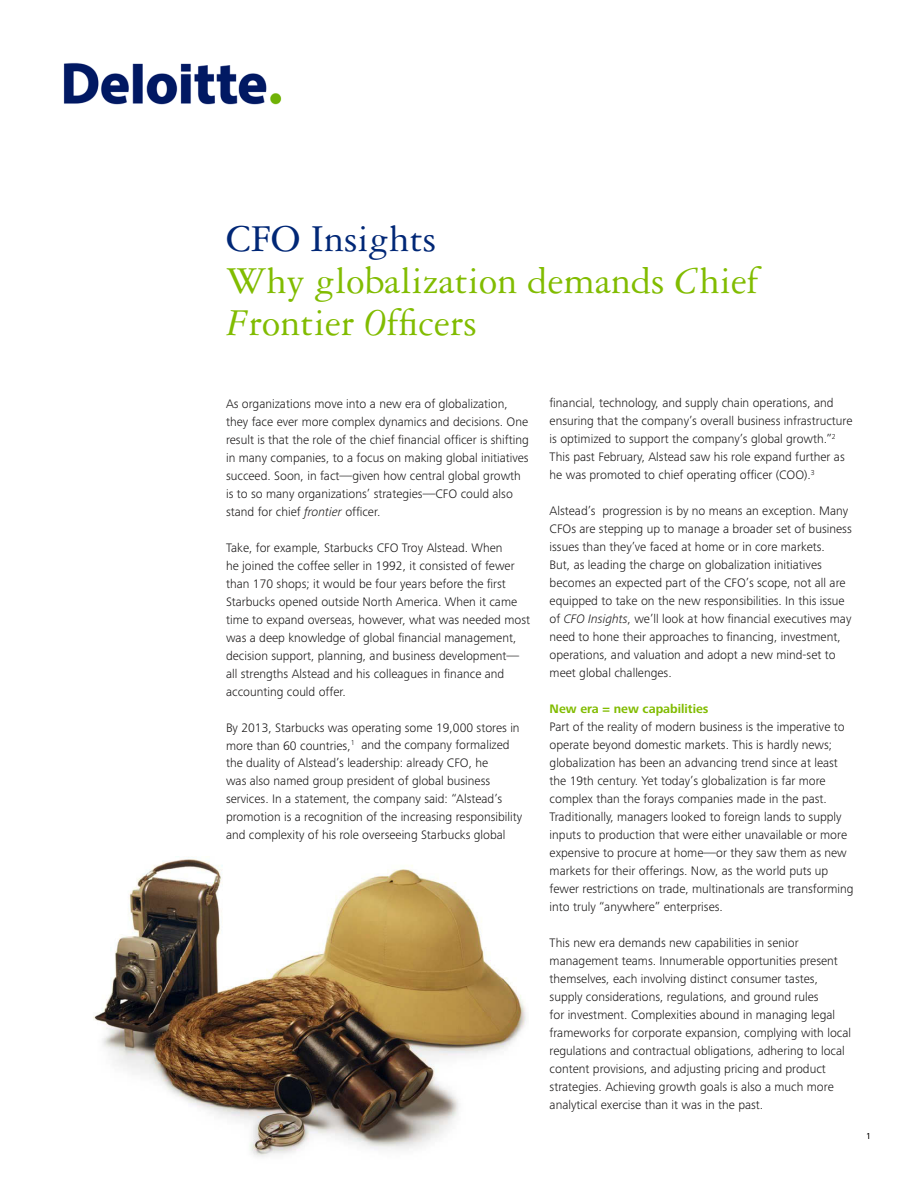
<style>
.page{position:relative;width:918px;height:1188px;background:#fff}
.page>*{position:absolute;margin:0;border:0;box-sizing:border-box;transform-origin:0 0}
.CI_head{font:40.5px/42px "Garamond 3 LT Std";color:#81bc00}
.t1{font:300 12.75px/18px "Frutiger Next Pro";color:#1a1818}
.t2{font:700 12.75px "Frutiger Next Pro";color:#81bc00}
.t3{font:300 9px "Frutiger Next Pro";color:#1a1818}
.s1{color:#002776}
.s2{font-style:italic}
</style>
<div class="page">
<img style="left:93px;top:856px;width:433px;height:301px">
<img style="left:63px;top:62px;width:219px;height:43px">
<p class="CI_head" style="left:226px;top:218px;width:534px"><span class="s1">CFO Insights<br></span>Why globalization demands <span class="s2">C</span>hief<br><span class="s2">F</span>rontier <span class="s2">O</span>fficers</p>
<p class="t1" style="left:226px;top:394px;width:304px">As organizations move into a new era of globalization, they face ever more complex dynamics and decisions. One result is that the role of the chief financial officer is shifting in many companies, to a focus on making global initiatives succeed. Soon, in fact—given how central global growth</p>
<p class="t1" style="left:226px;top:484px;width:288px">is to so many organizations’ strategies—CFO could also stand for chief <span class="s2">frontier</span> officer.</p>
<p class="t1" style="left:226px;top:538px;width:306px">Take, for example, Starbucks CFO Troy Alstead. When<br>he joined the coffee seller in 1992, it consisted of fewer than 170 shops; it would be four years before the first Starbucks opened outside North America. When it came time to expand overseas, however, what was needed most</p>
<p class="t1" style="left:226px;top:628px;width:295px">was a deep knowledge of global financial management, decision support, planning, and business development— all strengths Alstead and his colleagues in finance and accounting could offer.</p>
<p class="t1" style="left:226px;top:718px;width:298px">By 2013, Starbucks was operating some 19,000 stores in more than 60 countries,<sup>1</sup> and the company formalized the duality of Alstead’s leadership: already CFO, he<br>was also named group president of global business services. In a statement, the company said: “Alstead’s promotion is a recognition of the increasing responsibility and complexity of his role overseeing Starbucks global</p>
<p class="t1" style="left:550px;top:394px;width:304px">financial, technology, and supply chain operations, and ensuring that the company’s overall business infrastructure is optimized to support the company’s global growth.”<sup>2<br></sup>This past February, Alstead saw his role expand further as he was promoted to chief operating officer (COO).<sup>3</sup></p>
<p class="t1" style="left:550px;top:502px;width:304px">Alstead’s progression is by no means an exception. Many CFOs are stepping up to manage a broader set of business issues than they’ve faced at home or in core markets.<br>But, as leading the charge on globalization initiatives becomes an expected part of the CFO’s scope, not all are equipped to take on the new responsibilities. In this issue of <span class="s2">CFO Insights</span>, we’ll look at how financial executives may need to hone their approaches to financing, investment, operations, and valuation and adopt a new mind-set to meet global challenges.</p>
<p class="t2" style="left:550px;top:701px;width:161px">New era = new capabilities</p>
<p class="t1" style="left:550px;top:718px;width:306px">Part of the reality of modern business is the imperative to operate beyond domestic markets. This is hardly news; globalization has been an advancing trend since at least the 19th century. Yet today’s globalization is far more complex than the forays companies made in the past.<br>Traditionally, managers looked to foreign lands to supply inputs to production that were either unavailable or more expensive to procure at home—or they saw them as new markets for their offerings. Now, as the world puts up fewer restrictions on trade, multinationals are transforming into truly “anywhere” enterprises.</p>
<p class="t1" style="left:550px;top:934px;width:303px">This new era demands new capabilities in senior management teams. Innumerable opportunities present themselves, each involving distinct consumer tastes, supply considerations, regulations, and ground rules<br>for investment. Complexities abound in managing legal frameworks for corporate expansion, complying with local regulations and contractual obligations, adhering to local content provisions, and adjusting pricing and product strategies. Achieving growth goals is also a much more analytical exercise than it was in the past.</p>
<p class="t3" style="left:866px;top:1131px;width:6px">1</p>
</div>
